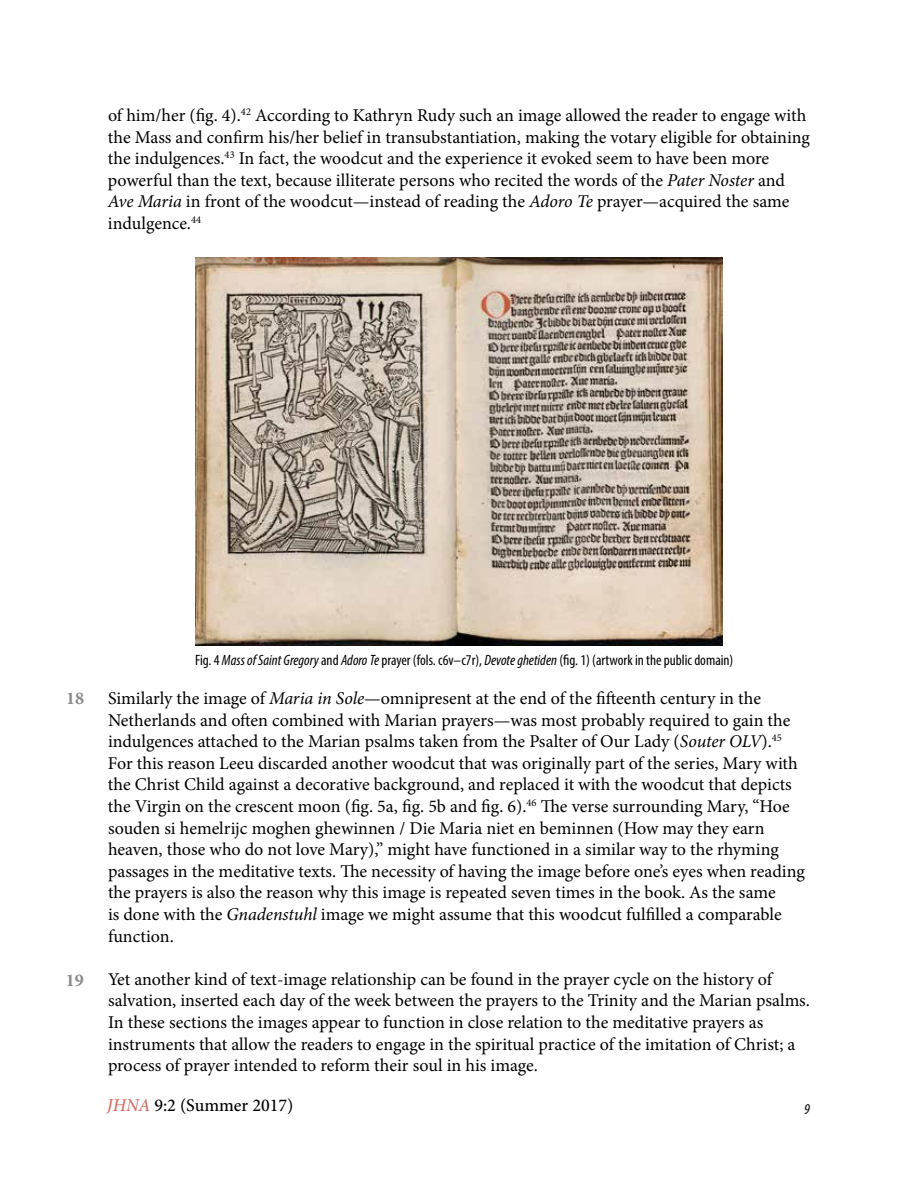
<style>
.page{position:relative;width:918px;height:1188px;background:#fff}
.page>*{position:absolute;margin:0;border:0;box-sizing:border-box;transform-origin:0 0}
.t1{font:18px/21.6px "Minion Pro";color:#000}
.t2{font:500 18px "Minion Pro";color:#000}
.t3{font:700 18px "Minion Pro";color:#888a8c}
.t4{font:condensed 15px "Myriad Pro";color:#000}
.t5{font:italic condensed 15px "Myriad Pro";color:#000}
.s1{font-style:italic}
.s2{font-style:italic;color:#d46c62}
</style>
<div class="page">
<img style="left:196px;top:257px;width:526px;height:389px">
<p class="t1" style="left:108px;top:105px;width:704px">of him/her (fig. 4).<sup>42</sup> According to Kathryn Rudy such an image allowed the reader to engage with the Mass and confirm his/her belief in transubstantiation, making the votary eligible for obtaining the indulgences.<sup>43</sup> In fact, the woodcut and the experience it evoked seem to have been more powerful than the text, because illiterate persons who recited the words of the <span class="s1">Pater Noster</span> and <span class="s1">Ave Maria</span> in front of the woodcut—instead of reading the <span class="s1">Adoro Te</span> prayer—acquired the same indulgence.<sup>44</sup></p>
<p class="t3" style="left:66px;top:686px;width:19px">18</p>
<p class="t3" style="left:66px;top:968px;width:19px">19</p>
<p class="t4" style="left:195px;top:651px;width:540px">Fig. 4 <span class="s1">Mass of Saint Gregory</span> and <span class="s1">Adoro Te</span> prayer (fols. c6v–c7r), <span class="s1">Devote ghetiden</span> (fig. 1) (artwork in the public domain)</p>
<p class="t1" style="left:108px;top:688px;width:698px">Similarly the image of <span class="s1">Maria in Sole</span>—omnipresent at the end of the fifteenth century in the Netherlands and often combined with Marian prayers—was most probably required to gain the indulgences attached to the Marian psalms taken from the Psalter of Our Lady (<span class="s1">Souter OLV</span>).<sup>45<br></sup>For this reason Leeu discarded another woodcut that was originally part of the series, Mary with the Christ Child against a decorative background, and replaced it with the woodcut that depicts the Virgin on the crescent moon (fig. 5a, fig. 5b and fig. 6).<sup>46</sup> The verse surrounding Mary, “Hoe souden si hemelrijc moghen ghewinnen / Die Maria niet en beminnen (How may they earn heaven, those who do not love Mary),” might have functioned in a similar way to the rhyming passages in the meditative texts. The necessity of having the image before one’s eyes when reading the prayers is also the reason why this image is repeated seven times in the book. As the same<br>is done with the <span class="s1">Gnadenstuhl</span> image we might assume that this woodcut fulfilled a comparable function.</p>
<p class="t1" style="left:108px;top:968px;width:704px">Yet another kind of text-image relationship can be found in the prayer cycle on the history of salvation, inserted each day of the week between the prayers to the Trinity and the Marian psalms.<br>In these sections the images appear to function in close relation to the meditative prayers as instruments that allow the readers to engage in the spiritual practice of the imitation of Christ; a process of prayer intended to reform their soul in his image.</p>
<p class="t2" style="left:107px;top:1093px;width:188px"><span class="s2">JHNA</span> 9:2 (Summer 2017)</p>
<p class="t5" style="left:804px;top:1100px;width:7px">9</p>
</div>
